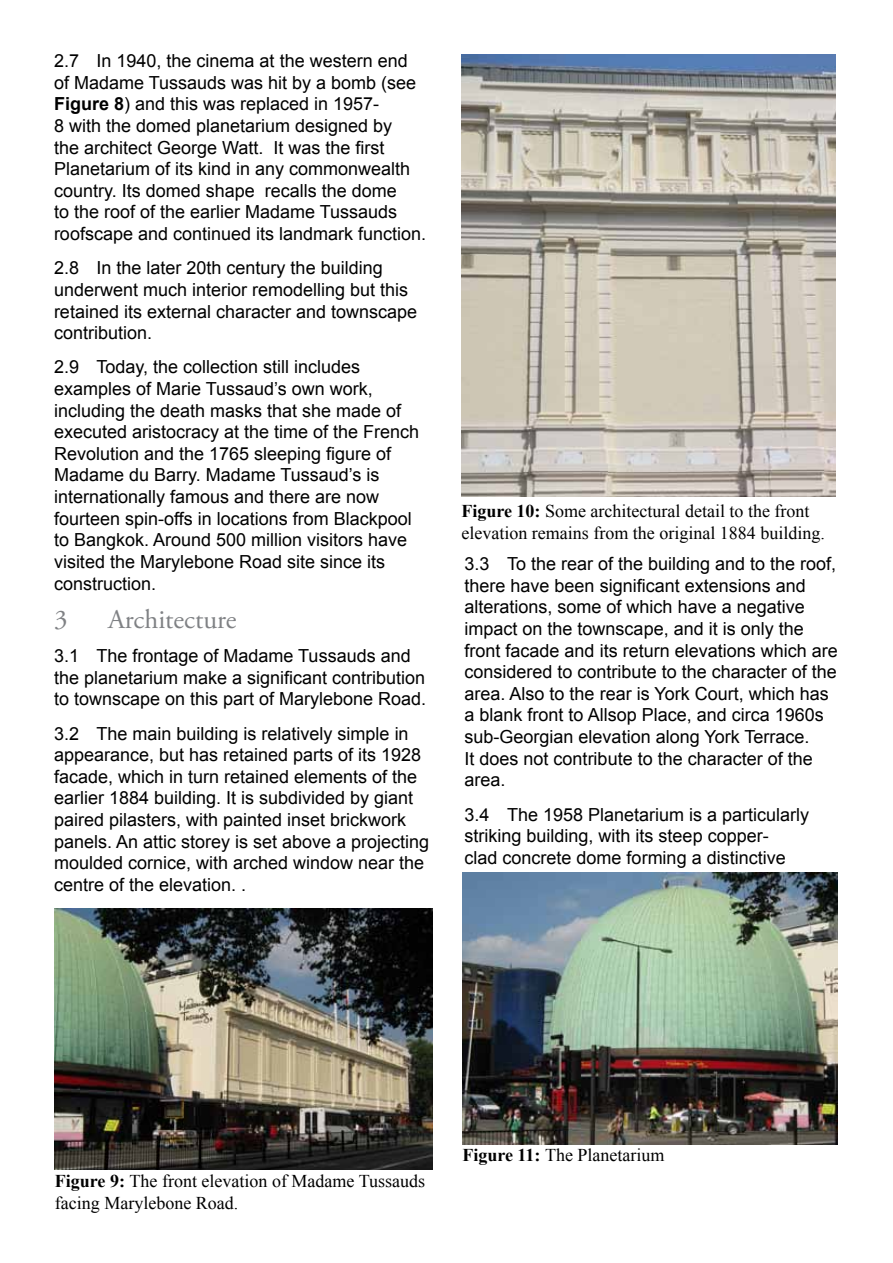
<style>
.page{position:relative;width:893px;height:1263px;background:#fff}
.page>*{position:absolute;margin:0;border:0;box-sizing:border-box;transform-origin:0 0}
.t1{font:27px "Adobe Garamond Pro";color:#808285}
.t2{font:18px/21.6px "Arial";color:#000}
.t3{font:18px/21.6px "Times New Roman";color:#000}
.s1{font-weight:700}
</style>
<div class="page">
<img style="left:55px;top:908px;width:377px;height:261px">
<img style="left:462px;top:872px;width:376px;height:273px">
<img style="left:461px;top:54px;width:375px;height:442px">
<p class="t2" style="left:54px;top:50px;width:374px">2.7 In 1940, the cinema at the western end of Madame Tussauds was hit by a bomb (see <span class="s1">Figure 8</span>) and this was replaced in 1957-<br>8 with the domed planetarium designed by<br>the architect George Watt. It was the first Planetarium of its kind in any commonwealth country. Its domed shape recalls the dome<br>to the roof of the earlier Madame Tussauds roofscape and continued its landmark function.</p>
<p class="t2" style="left:54px;top:257px;width:365px">2.8 In the later 20th century the building underwent much interior remodelling but this retained its external character and townscape contribution.</p>
<p class="t2" style="left:54px;top:356px;width:367px">2.9 Today, the collection still includes examples of Marie Tussaud’s own work, including the death masks that she made of executed aristocracy at the time of the French Revolution and the 1765 sleeping figure of Madame du Barry. Madame Tussaud’s is internationally famous and there are now fourteen spin-offs in locations from Blackpool to Bangkok. Around 500 million visitors have visited the Marylebone Road site since its construction.</p>
<h1 class="t1" style="left:54px;top:603px;width:15px">3</h1>
<h1 class="t1" style="left:108px;top:603px;width:130px">Architecture</h1>
<p class="t2" style="left:54px;top:645px;width:374px">3.1 The frontage of Madame Tussauds and the planetarium make a significant contribution to townscape on this part of Marylebone Road.</p>
<p class="t2" style="left:54px;top:723px;width:377px">3.2 The main building is relatively simple in appearance, but has retained parts of its 1928 facade, which in turn retained elements of the earlier 1884 building. It is subdivided by giant paired pilasters, with painted inset brickwork panels. An attic storey is set above a projecting moulded cornice, with arched window near the centre of the elevation. .</p>
<p class="t3" style="left:461px;top:500px;width:365px"><span class="s1">Figure 10:</span> Some architectural detail to the front elevation remains from the original 1884 building.</p>
<p class="t2" style="left:465px;top:553px;width:375px">3.3 To the rear of the building and to the roof, there have been significant extensions and alterations, some of which have a negative impact on the townscape, and it is only the front facade and its return elevations which are considered to contribute to the character of the area. Also to the rear is York Court, which has a blank front to Allsop Place, and circa 1960s sub-Georgian elevation along York Terrace.<br>It does not contribute to the character of the area.</p>
<p class="t2" style="left:465px;top:804px;width:346px">3.4 The 1958 Planetarium is a particularly striking building, with its steep copper-<br>clad concrete dome forming a distinctive</p>
<p class="t3" style="left:55px;top:1170px;width:372px"><span class="s1">Figure 9:</span> The front elevation of Madame Tussauds facing Marylebone Road.</p>
<p class="t3" style="left:462px;top:1144px;width:204px"><span class="s1">Figure 11:</span> The Planetarium</p>
</div>
